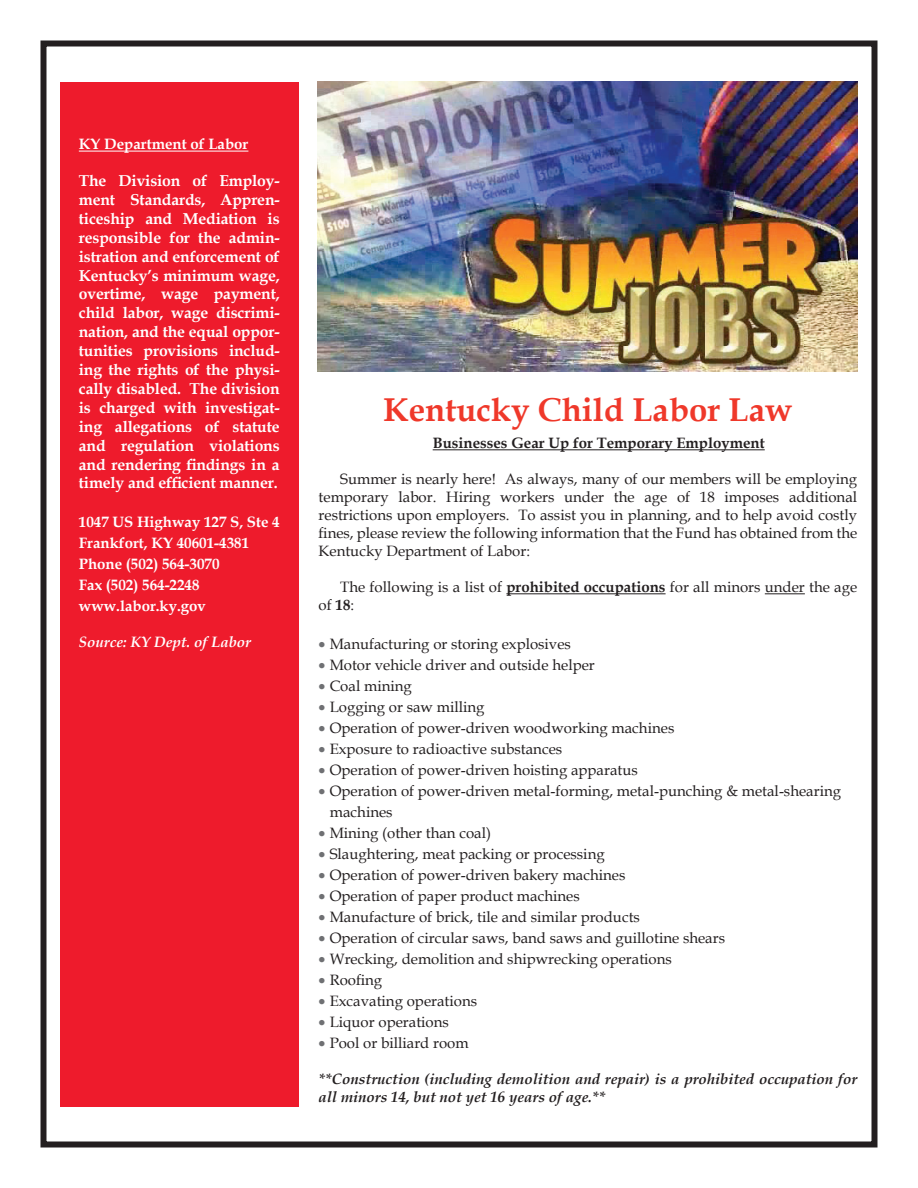
<style>
.page{position:relative;width:918px;height:1188px;background:#fff}
.page>*{position:absolute;margin:0;border:0;box-sizing:border-box;transform-origin:0 0}
.t1{font:700 33px "Book Antiqua";color:#ef382a}
.t2{font:700 15.75px/18.9px "Book Antiqua";letter-spacing:-.01em;color:#fff;text-align:justify}
.t3{font:15px/18px "Book Antiqua";color:#231f20}
.t4{font:700 15px/21px "Book Antiqua";color:#fff}
.t5{font:italic 700 15px/18px "Book Antiqua";color:#231f20}
.t6{font:700 15px "Book Antiqua";color:#231f20}
.t7{font:italic 700 15px "Book Antiqua";color:#fff}
.s1{font-weight:700}
.s2{color:#6f7073}
</style>
<div class="page">
<div style="left:61px;top:82px;width:238px;height:1025px;background:#ee1b2c"></div>
<div style="left:40px;top:40px;width:838px;height:1108px;border:6px solid #231f20"></div>
<hr style="left:433px;top:449px;width:332px;height:1px;background:#231f20">
<hr style="left:506px;top:593px;width:160px;height:1px;background:#231f20">
<hr style="left:765px;top:593px;width:40px;height:1px;background:#231f20">
<hr style="left:79px;top:151px;width:169px;height:1px;background:#fff">
<img style="left:317px;top:82px;width:540px;height:290px">
<p class="t4" style="left:79px;top:134px;width:171px">KY Department of Labor</p>
<p class="t2" style="left:79px;top:171px;width:202px">The Division of Employ&shy;ment Standards, Appren&shy;ticeship and Mediation is responsible for the admin&shy;istration and enforcement of Kentucky’s minimum wage, overtime, wage payment, child labor, wage discrimi&shy;nation, and the equal oppor&shy;tunities provisions includ&shy;ing the rights of the physi&shy;cally disabled. The division is charged with investigat&shy;ing allegations of statute and regulation violations and rendering findings in a timely and efficient manner.</p>
<p class="t4" style="left:79px;top:512px;width:202px">1047 US Highway 127 S, Ste 4<br>Frankfort, KY 40601-4381<br>Phone (502) 564-3070<br>Fax (502) 564-2248 www.labor.ky.gov</p>
<p class="t7" style="left:79px;top:632px;width:174px">Source: KY Dept. of Labor</p>
<h1 class="t1" style="left:383px;top:387px;width:411px">Kentucky Child Labor Law</h1>
<p class="t6" style="left:433px;top:433px;width:334px">Businesses Gear Up for Temporary Employment</p>
<p class="t3" style="left:319px;top:469px;width:540px;text-align:justify;text-indent:22px">Summer is nearly here! As always, many of our members will be employing temporary labor. Hiring workers under the age of 18 imposes additional restrictions upon employers. To assist you in planning, and to help avoid costly fines, please review the following information that the Fund has obtained from the Kentucky Department of Labor:</p>
<p class="t3" style="left:319px;top:577px;width:540px;text-indent:22px">The following is a list of <span class="s1">prohibited occupations</span> for all minors under the age of <span class="s1">18</span>:</p>
<p class="t3" style="left:319px;top:634px;width:254px"><span class="s2">•</span> Manufacturing or storing explosives</p>
<p class="t3" style="left:319px;top:655px;width:278px"><span class="s2">•</span> Motor vehicle driver and outside helper</p>
<p class="t3" style="left:319px;top:676px;width:95px"><span class="s2">•</span> Coal mining</p>
<p class="t3" style="left:319px;top:697px;width:168px"><span class="s2">•</span> Logging or saw milling</p>
<p class="t3" style="left:319px;top:718px;width:357px"><span class="s2">•</span> Operation of power-driven woodworking machines</p>
<p class="t3" style="left:319px;top:739px;width:245px"><span class="s2">•</span> Exposure to radioactive substances</p>
<p class="t3" style="left:319px;top:760px;width:321px"><span class="s2">•</span> Operation of power-driven hoisting apparatus</p>
<p class="t3" style="left:330px;top:780px;width:513px;line-height:21px;text-indent:-11px"><span class="s2">•</span> Operation of power-driven metal-forming, metal-punching &amp; metal-shearing machines</p>
<p class="t3" style="left:319px;top:823px;width:174px"><span class="s2">•</span> Mining (other than coal)</p>
<p class="t3" style="left:319px;top:844px;width:288px"><span class="s2">•</span> Slaughtering, meat packing or processing</p>
<p class="t3" style="left:319px;top:865px;width:308px"><span class="s2">•</span> Operation of power-driven bakery machines</p>
<p class="t3" style="left:319px;top:886px;width:263px"><span class="s2">•</span> Operation of paper product machines</p>
<p class="t3" style="left:319px;top:907px;width:323px"><span class="s2">•</span> Manufacture of brick, tile and similar products</p>
<p class="t3" style="left:319px;top:928px;width:408px"><span class="s2">•</span> Operation of circular saws, band saws and guillotine shears</p>
<p class="t3" style="left:319px;top:949px;width:355px"><span class="s2">•</span> Wrecking, demolition and shipwrecking operations</p>
<p class="t3" style="left:319px;top:970px;width:65px"><span class="s2">•</span> Roofing</p>
<p class="t3" style="left:319px;top:991px;width:160px"><span class="s2">•</span> Excavating operations</p>
<p class="t3" style="left:319px;top:1012px;width:132px"><span class="s2">•</span> Liquor operations</p>
<p class="t3" style="left:319px;top:1033px;width:152px"><span class="s2">•</span> Pool or billiard room</p>
<p class="t5" style="left:319px;top:1070px;width:540px">**Construction (including demolition and repair) is a prohibited occupation for all minors 14, but not yet 16 years of age.**</p>
</div>
